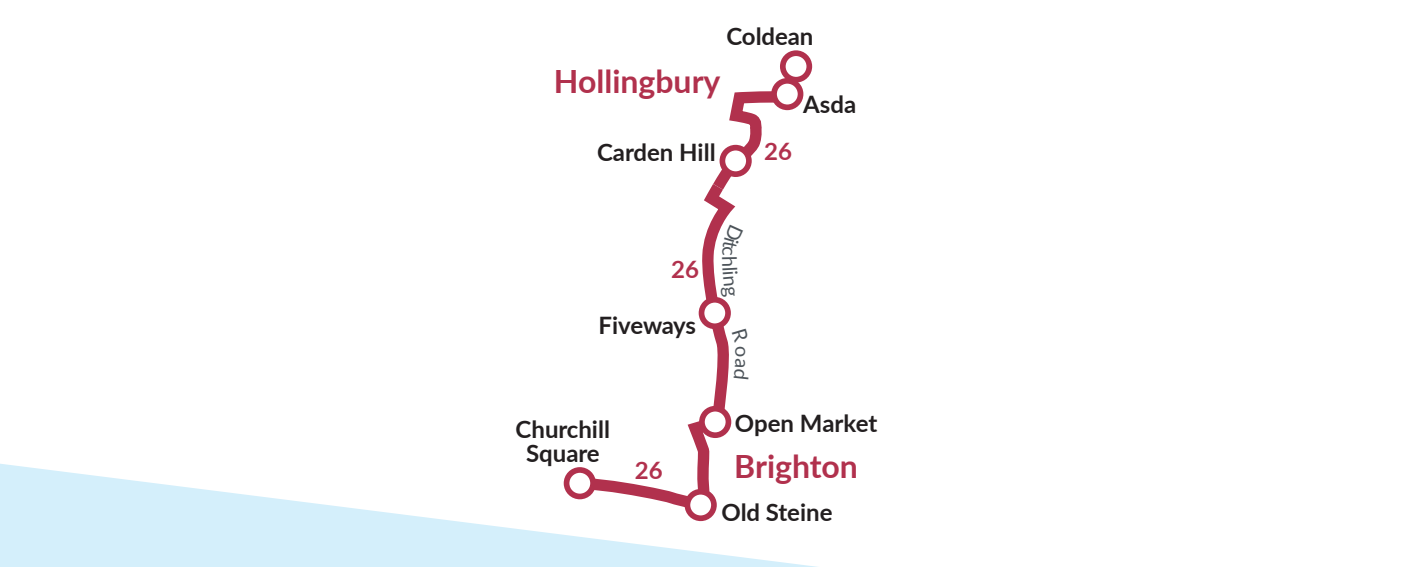
<style>
.page{position:relative;width:1418px;height:567px;background:#fff}
.page>*{position:absolute;margin:0;border:0;box-sizing:border-box;transform-origin:0 0}
.t1{font:700 32px "Lato";color:#b1314d}
.t2{font:700 24px/24px "Lato";color:#231f20;text-align:center}
.t3{font:700 24px "Lato";color:#b1314d}
</style>
<div class="page">
<svg style="left:0;top:464px;width:817px;height:103px;fill:#d4effb"></svg>
<svg style="left:538px;top:464px;width:28px;height:30px"></svg>
<svg style="left:566px;top:297px;width:172px;height:219px"></svg>
<div style="left:687px;top:492px;width:27px;height:26px;background:#fff;border-radius:50%"></div>
<div style="left:684px;top:489px;width:33px;height:32px;border:6px solid #b1314d;border-radius:50%"></div>
<div style="left:701px;top:409px;width:27px;height:26px;background:#fff;border-radius:50%"></div>
<div style="left:699px;top:406px;width:32px;height:32px;border:6px solid #b1314d;border-radius:50%"></div>
<div style="left:701px;top:300px;width:27px;height:26px;background:#fff;border-radius:50%"></div>
<div style="left:698px;top:297px;width:33px;height:32px;border:6px solid #b1314d;border-radius:50%"></div>
<div style="left:566px;top:470px;width:27px;height:27px;background:#fff;border-radius:50%"></div>
<div style="left:563px;top:467px;width:33px;height:32px;border:6px solid #b1314d;border-radius:50%"></div>
<svg style="left:782px;top:53px;width:27px;height:27px"></svg>
<div style="left:779px;top:50px;width:33px;height:33px;border:6px solid #b1314d;border-radius:50%"></div>
<svg style="left:702px;top:78px;width:101px;height:219px"></svg>
<svg style="left:732px;top:329px;width:6px;height:50px"></svg>
<p class="t2" style="left:726px;top:23px;width:88px">Coldean</p>
<h1 class="t1" style="left:554px;top:57px;width:168px">Hollingbury</h1>
<p class="t2" style="left:597px;top:140px;width:120px">Carden Hill</p>
<p class="t3" style="left:764px;top:133px;width:29px">26</p>
<p class="t2" style="left:803px;top:91px;width:54px">Asda</p>
<p class="t3" style="left:671px;top:251px;width:29px">26</p>
<p class="t2" style="left:598px;top:313px;width:99px">Fiveways</p>
<p class="t2" style="left:515px;top:416px;width:96px">Churchill<br>Square</p>
<p class="t3" style="left:635px;top:452px;width:29px">26</p>
<p class="t2" style="left:735px;top:411px;width:144px">Open Market</p>
<h1 class="t1" style="left:734px;top:443px;width:125px">Brighton</h1>
<p class="t2" style="left:721px;top:499px;width:112px">Old Steine</p>
</div>
